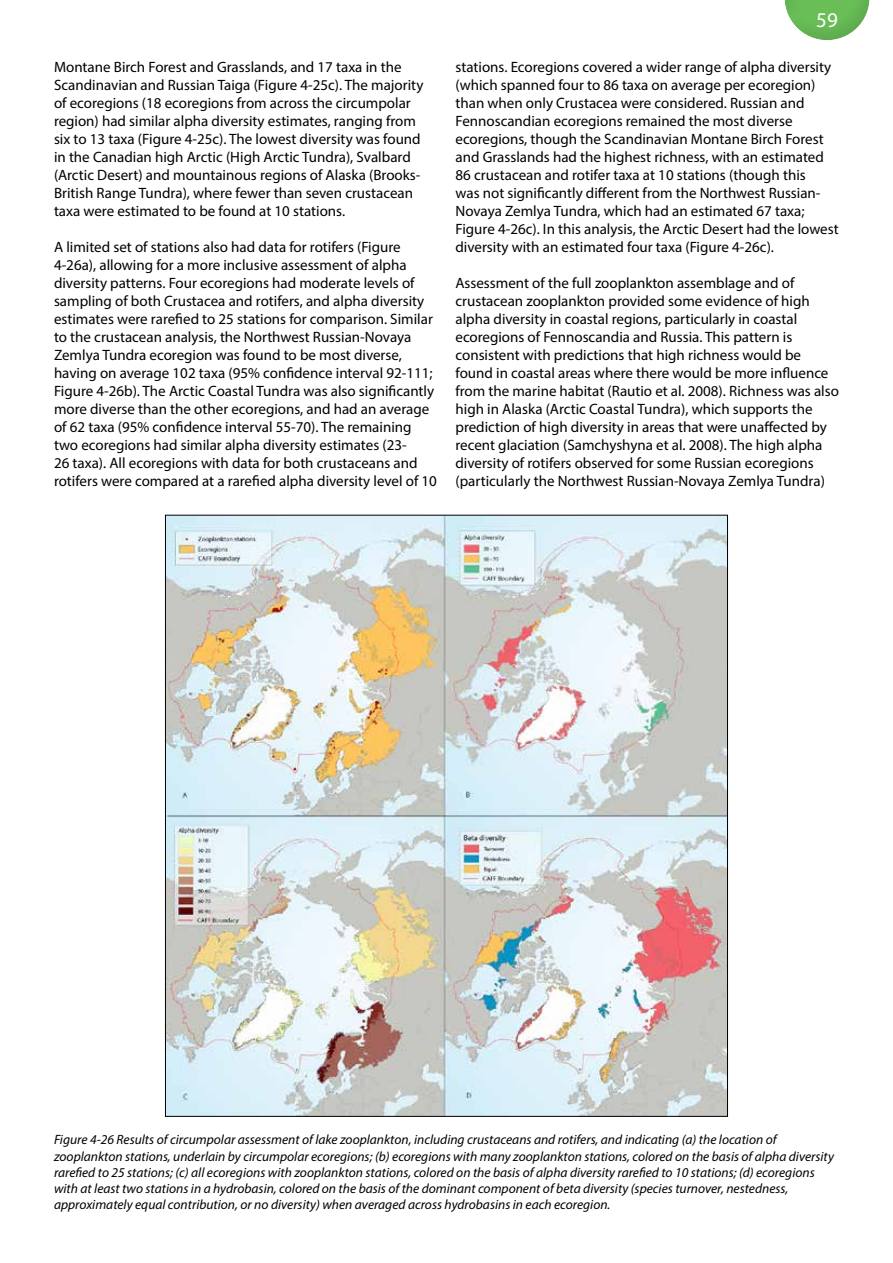
<style>
.page{position:relative;width:893px;height:1263px;background:#fff}
.page>*{position:absolute;margin:0;border:0;box-sizing:border-box;transform-origin:0 0}
.t1{font:21px "Myriad Pro";color:#fff}
.t2{font:15px/18px "Myriad Pro";color:#000}
.t3{font:italic 13.5px/16.2px "Myriad Pro";color:#000}
</style>
<div class="page">
<div style="left:782px;top:0;width:89px;height:42px;background:#000;opacity:.1"></div>
<img style="left:167px;top:517px;width:559px;height:598px">
<p class="t2" style="left:54px;top:58px;width:371px">Montane Birch Forest and Grasslands, and 17 taxa in the Scandinavian and Russian Taiga (Figure 4-25c). The majority of ecoregions (18 ecoregions from across the circumpolar region) had similar alpha diversity estimates, ranging from six to 13 taxa (Figure 4-25c). The lowest diversity was found in the Canadian high Arctic (High Arctic Tundra), Svalbard (Arctic Desert) and mountainous regions of Alaska (Brooks-British Range Tundra), where fewer than seven crustacean taxa were estimated to be found at 10 stations.</p>
<p class="t2" style="left:54px;top:238px;width:384px">A limited set of stations also had data for rotifers (Figure 4-26a), allowing for a more inclusive assessment of alpha diversity patterns. Four ecoregions had moderate levels of sampling of both Crustacea and rotifers, and alpha diversity estimates were rarefied to 25 stations for comparison. Similar to the crustacean analysis, the Northwest Russian-Novaya Zemlya Tundra ecoregion was found to be most diverse, having on average 102 taxa (95% confidence interval 92-111; Figure 4-26b). The Arctic Coastal Tundra was also significantly more diverse than the other ecoregions, and had an average of 62 taxa (95% confidence interval 55-70). The remaining two ecoregions had similar alpha diversity estimates (23-<br>26 taxa). All ecoregions with data for both crustaceans and rotifers were compared at a rarefied alpha diversity level of 10</p>
<h1 class="t1" style="left:816px;top:7px;width:23px">59</h1>
<p class="t2" style="left:455px;top:58px;width:385px">stations. Ecoregions covered a wider range of alpha diversity (which spanned four to 86 taxa on average per ecoregion) than when only Crustacea were considered. Russian and Fennoscandian ecoregions remained the most diverse ecoregions, though the Scandinavian Montane Birch Forest and Grasslands had the highest richness, with an estimated 86 crustacean and rotifer taxa at 10 stations (though this<br>was not significantly different from the Northwest Russian-Novaya Zemlya Tundra, which had an estimated 67 taxa; Figure 4-26c). In this analysis, the Arctic Desert had the lowest diversity with an estimated four taxa (Figure 4-26c).</p>
<p class="t2" style="left:455px;top:274px;width:385px">Assessment of the full zooplankton assemblage and of crustacean zooplankton provided some evidence of high alpha diversity in coastal regions, particularly in coastal ecoregions of Fennoscandia and Russia. This pattern is consistent with predictions that high richness would be found in coastal areas where there would be more influence from the marine habitat (Rautio et al. 2008). Richness was also high in Alaska (Arctic Coastal Tundra), which supports the prediction of high diversity in areas that were unaffected by recent glaciation (Samchyshyna et al. 2008). The high alpha diversity of rotifers observed for some Russian ecoregions (particularly the Northwest Russian-Novaya Zemlya Tundra)</p>
<p class="t3" style="left:54px;top:1131px;width:781px">Figure 4-26 Results of circumpolar assessment of lake zooplankton, including crustaceans and rotifers, and indicating (a) the location of zooplankton stations, underlain by circumpolar ecoregions; (b) ecoregions with many zooplankton stations, colored on the basis of alpha diversity rarefied to 25 stations; (c) all ecoregions with zooplankton stations, colored on the basis of alpha diversity rarefied to 10 stations; (d) ecoregions with at least two stations in a hydrobasin, colored on the basis of the dominant component of beta diversity (species turnover, nestedness, approximately equal contribution, or no diversity) when averaged across hydrobasins in each ecoregion.</p>
</div>
